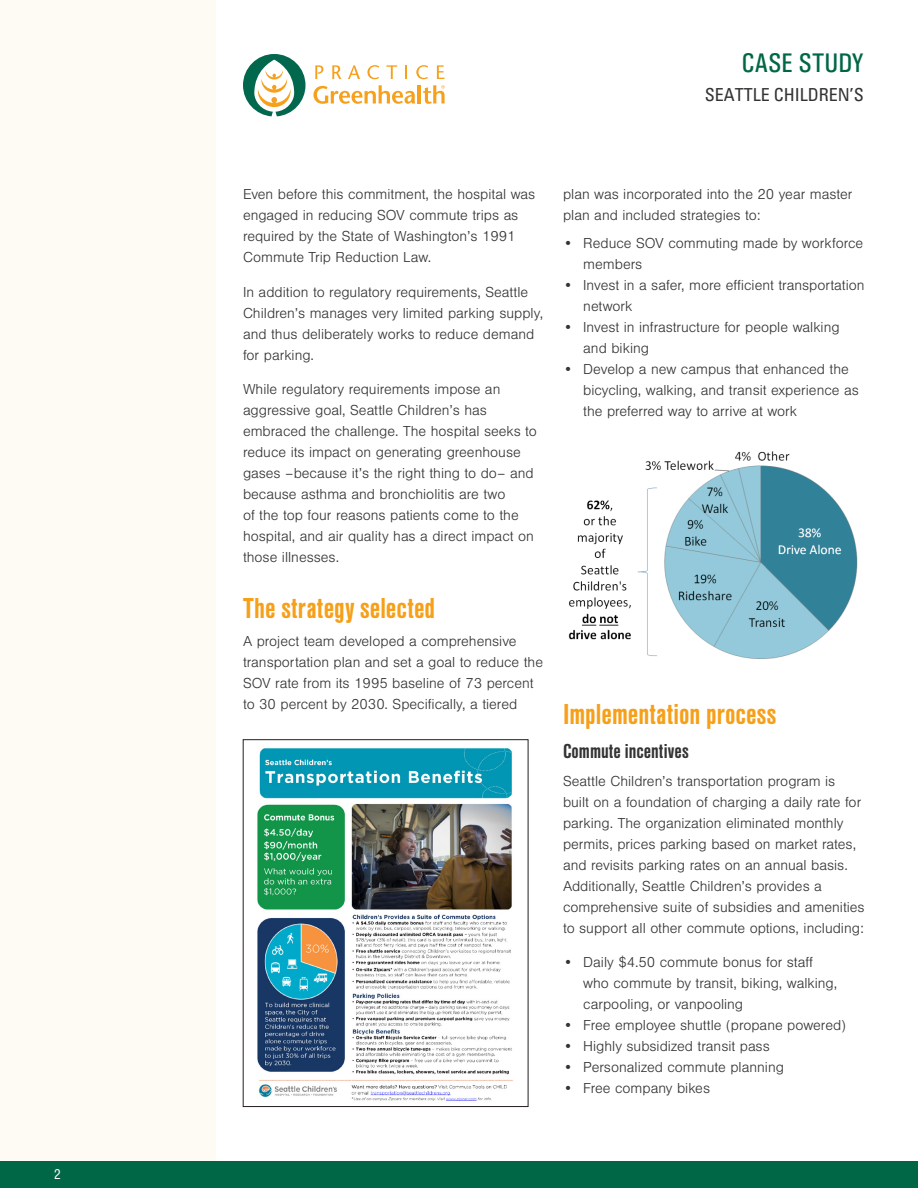
<style>
.page{position:relative;width:918px;height:1188px;background:#fff}
.page>*{position:absolute;margin:0;border:0;box-sizing:border-box;transform-origin:0 0}
.Sub-Heading{font:700 30px "Nimbus San Con";color:#f6a01a}
.t1{font:27px "Univers Condensed";color:#006746}
.Sub-Heading_2{font:700 21px "Nimbus San Con";color:#333}
.t2{font:condensed 18px "Univers";color:#333}
.Paragraph_Style_1{font:300 15px/21px "Nimbus San";color:#333}
.Sub-Heading-2{font:15px "Nimbus San Con";color:#fff}
</style>
<div class="page">
<svg style="left:243px;top:54px;width:63px;height:62px"></svg>
<svg style="left:315px;top:65px;width:8px;height:14px"></svg>
<svg style="left:332px;top:65px;width:9px;height:14px"></svg>
<svg style="left:348px;top:65px;width:12px;height:14px"></svg>
<svg style="left:367px;top:65px;width:12px;height:14px"></svg>
<svg style="left:386px;top:65px;width:11px;height:14px"></svg>
<svg style="left:405px;top:65px;width:2px;height:14px"></svg>
<svg style="left:416px;top:65px;width:12px;height:14px"></svg>
<svg style="left:437px;top:65px;width:7px;height:14px"></svg>
<svg style="left:313px;top:85px;width:102px;height:19px"></svg>
<hr style="left:418px;top:85px;width:3px;height:19px;background:#f6a01b">
<svg style="left:423px;top:85px;width:22px;height:19px"></svg>
<div style="left:0;top:0;width:216px;height:1161px;background:#fefaf4"></div>
<div style="left:0;top:1161px;width:918px;height:27px;background:#006746"></div>
<img style="left:257px;top:748px;width:256px;height:353px">
<div style="left:243px;top:739px;width:285px;height:368px;border:1px solid #231f20"></div>
<img style="left:568px;top:451px;width:290px;height:208px">
<p class="Sub-Heading-2" style="left:54px;top:1166px;width:8px">2</p>
<p class="t1" style="left:742px;top:47px;width:124px">CASE STUDY</p>
<p class="t2" style="left:705px;top:83px;width:161px">SEATTLE CHILDREN’S</p>
<p class="Paragraph_Style_1" style="left:243px;top:184px;width:294px">Even before this commitment, the hospital was engaged in reducing SOV commute trips as required by the State of Washington’s 1991<br>Commute Trip Reduction Law.</p>
<p class="Paragraph_Style_1" style="left:243px;top:281px;width:302px">In addition to regulatory requirements, Seattle Children’s manages very limited parking supply, and thus deliberately works to reduce demand for parking.</p>
<p class="Paragraph_Style_1" style="left:243px;top:379px;width:295px">While regulatory requirements impose an aggressive goal, Seattle Children’s has embraced the challenge. The hospital seeks to reduce its impact on generating greenhouse gases –because it’s the right thing to do– and because asthma and bronchiolitis are two<br>of the top four reasons patients come to the hospital, and air quality has a direct impact on those illnesses.</p>
<p class="Sub-Heading" style="left:243px;top:592px;width:194px">The strategy selected</p>
<p class="Paragraph_Style_1" style="left:243px;top:631px;width:302px">A project team developed a comprehensive transportation plan and set a goal to reduce the SOV rate from its 1995 baseline of 73 percent to 30 percent by 2030. Specifically, a tiered</p>
<p class="Paragraph_Style_1" style="left:563px;top:184px;width:291px">plan was incorporated into the 20 year master plan and included strategies to:</p>
<p class="Paragraph_Style_1" style="left:583px;top:233px;width:281px;text-indent:-20px">• Reduce SOV commuting made by workforce members</p>
<p class="Paragraph_Style_1" style="left:583px;top:275px;width:283px;text-indent:-20px">• Invest in a safer, more efficient transportation network</p>
<p class="Paragraph_Style_1" style="left:583px;top:317px;width:258px;text-indent:-20px">• Invest in infrastructure for people walking and biking</p>
<p class="Paragraph_Style_1" style="left:583px;top:359px;width:277px;text-indent:-20px">• Develop a new campus that enhanced the bicycling, walking, and transit experience as the preferred way to arrive at work</p>
<p class="Sub-Heading" style="left:563px;top:698px;width:215px">Implementation process</p>
<p class="Sub-Heading_2" style="left:563px;top:739px;width:127px">Commute incentives</p>
<p class="Paragraph_Style_1" style="left:563px;top:770px;width:303px">Seattle Children’s transportation program is built on a foundation of charging a daily rate for parking. The organization eliminated monthly permits, prices parking based on market rates, and revisits parking rates on an annual basis.<br>Additionally, Seattle Children’s provides a comprehensive suite of subsidies and amenities to support all other commute options, including:</p>
<p class="Paragraph_Style_1" style="left:583px;top:952px;width:256px;text-indent:-20px">• Daily $4.50 commute bonus for staff who commute by transit, biking, walking, carpooling, or vanpooling</p>
<p class="Paragraph_Style_1" style="left:563px;top:1015px;width:284px">• Free employee shuttle (propane powered)</p>
<p class="Paragraph_Style_1" style="left:563px;top:1036px;width:208px">• Highly subsidized transit pass</p>
<p class="Paragraph_Style_1" style="left:563px;top:1057px;width:222px">• Personalized commute planning</p>
<p class="Paragraph_Style_1" style="left:563px;top:1078px;width:149px">• Free company bikes</p>
</div>
